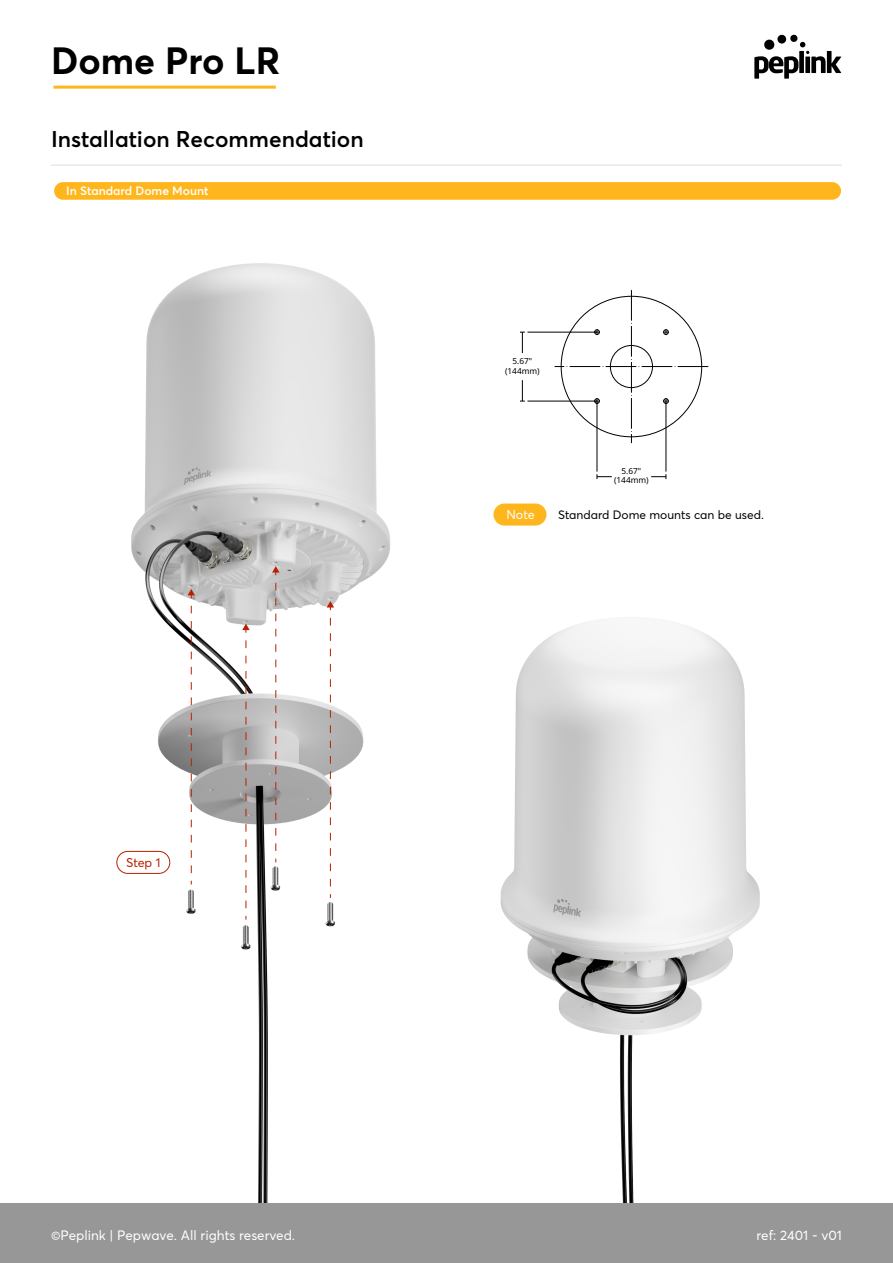
<style>
.page{position:relative;width:893px;height:1263px;background:#fff}
.page>*{position:absolute;margin:0;border:0;box-sizing:border-box;transform-origin:0 0}
.t1{font:700 37.5px "Averta";color:#000}
.t2{font:600 22.5px "Averta";color:#000}
.t3{font:13.5px "Averta";color:#fff}
.t4{font:12.6px "Averta";color:#b92001}
.t5{font:12.6px "Averta";color:#fff}
.t6{font:12px "Averta";color:#000}
.t7{font:600 12px "Averta";color:#fff}
.t8{font:8.25px "Noto Sans";color:#000}
</style>
<div class="page">
<img style="left:127px;top:263px;width:263px;height:940px">
<img style="left:500px;top:620px;width:260px;height:583px">
<div style="left:54px;top:182px;width:787px;height:18px;background:#ffb61c;border-radius:9px"></div>
<hr style="left:51px;top:164px;width:791px;height:2px;background:#e9e9e9">
<div style="left:0;top:1203px;width:893px;height:60px;background:#979797"></div>
<hr style="left:53px;top:86px;width:223px;height:3px;background:#ffb51c">
<svg style="left:754px;top:34px;width:87px;height:45px"></svg>
<svg style="left:188px;top:589px;width:7px;height:284px"></svg>
<svg style="left:242px;top:624px;width:8px;height:284px"></svg>
<svg style="left:327px;top:601px;width:7px;height:285px"></svg>
<svg style="left:272px;top:566px;width:8px;height:285px"></svg>
<div style="left:116px;top:851px;width:54px;height:23px;border:1px solid #b92001;border-radius:11px"></div>
<div style="left:493px;top:503px;width:53px;height:23px;background:#ffb61c;border-radius:11px"></div>
<svg style="left:555px;top:290px;width:153px;height:153px"></svg>
<hr style="left:527px;top:332px;width:70px;height:1px;background:#000">
<hr style="left:527px;top:401px;width:70px;height:1px;background:#000">
<svg style="left:520px;top:332px;width:5px;height:21px"></svg>
<svg style="left:520px;top:380px;width:5px;height:22px"></svg>
<hr style="left:597px;top:402px;width:1px;height:70px;background:#000">
<hr style="left:666px;top:402px;width:1px;height:70px;background:#000">
<svg style="left:597px;top:474px;width:15px;height:5px"></svg>
<svg style="left:651px;top:474px;width:16px;height:5px"></svg>
<h1 class="t1" style="left:51px;top:37px;width:231px">Dome Pro LR</h1>
<h2 class="t2" style="left:51px;top:125px;width:314px">Installation Recommendation</h2>
<p class="t7" style="left:66px;top:183px;width:144px">In Standard Dome Mount</p>
<p class="t4" style="left:126px;top:854px;width:36px">Step 1</p>
<p class="t8" style="left:512px;top:357px;width:21px">5.67"</p>
<p class="t8" style="left:505px;top:366px;width:36px">(144mm)</p>
<p class="t5" style="left:506px;top:506px;width:30px">Note</p>
<p class="t8" style="left:621px;top:466px;width:21px">5.67"</p>
<p class="t6" style="left:558px;top:507px;width:207px">Standard Dome mounts can be used.</p>
<p class="t8" style="left:614px;top:476px;width:36px">(144mm)</p>
<p class="t3" style="left:51px;top:1226px;width:246px">©Peplink | Pepwave. All rights reserved.</p>
<p class="t3" style="left:756px;top:1226px;width:87px">ref: 2401 - v01</p>
</div>
